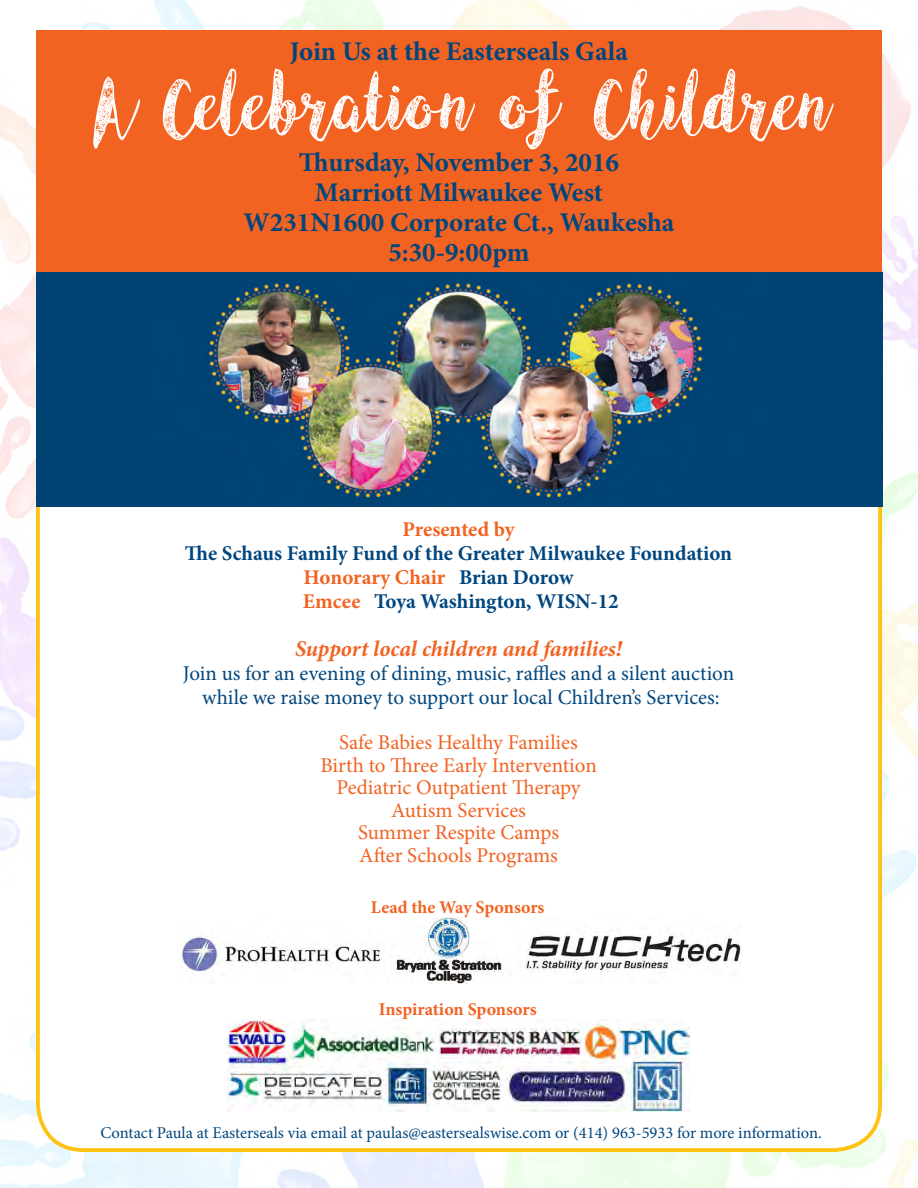
<style>
.page{position:relative;width:918px;height:1188px;background:#fff}
.page>*{position:absolute;margin:0;border:0;box-sizing:border-box;transform-origin:0 0}
.t1{font:78px "Angeline Vintage";color:#fff}
.t2{font:700 27px/30px "Minion Pro";color:#00467e;text-align:center}
.t3{font:italic 700 22.5px "Minion Pro";letter-spacing:-.005em;color:#f26221}
.t4{font:21px "Minion Pro";color:#f26221}
.t5{font:21px/24px "Minion Pro";color:#00467e;text-align:center}
.t6{font:700 21px "Minion Pro";color:#00467e}
.t7{font:700 21px "Minion Pro";letter-spacing:-.005em;color:#f26221}
.t8{font:700 18px "Minion Pro";color:#f26221}
.t9{font:16.5px "Minion Pro";color:#00467e}
.s1{color:#00467e}
.s2{color:#f26221}
</style>
<div class="page">
<img style="left:0;top:0;width:918px;height:1188px">
<div style="left:38px;top:152px;width:842px;height:998px;background:#fff;border-radius:46px"></div>
<div style="left:36px;top:30px;width:846px;height:243px;background:#f26221"></div>
<img style="left:36px;top:272px;width:847px;height:234px">
<img style="left:181px;top:918px;width:560px;height:66px">
<img style="left:227px;top:1020px;width:463px;height:92px">
<p class="t2" style="left:290px;top:36px;width:340px">Join Us at the Easterseals Gala</p>
<p class="t1" style="left:92px;top:60px;width:735px">A Celebration of Children</p>
<p class="t2" style="left:244px;top:147px;width:433px">Thursday, November 3, 2016<br>Marriott Milwaukee West<br>W231N1600 Corporate Ct., Waukesha</p>
<p class="t2" style="left:388px;top:237px;width:143px">5:30-9:00pm</p>
<p class="t7" style="left:403px;top:515px;width:114px">Presented by</p>
<p class="t6" style="left:185px;top:539px;width:549px">The Schaus Family Fund of the Greater Milwaukee Foundation</p>
<p class="t7" style="left:304px;top:563px;width:271px">Honorary Chair <span class="s1">Brian Dorow</span></p>
<p class="t6" style="left:303px;top:587px;width:317px"><span class="s2">Emcee</span> Toya Washington, WISN-12</p>
<p class="t3" style="left:295px;top:633px;width:329px">Support local children and families!</p>
<p class="t5" style="left:183px;top:662px;width:553px">Join us for an evening of dining, music, raffles and a silent auction while we raise money to support our local Children’s Services:</p>
<p class="t4" style="left:339px;top:728px;width:240px">Safe Babies Healthy Families</p>
<p class="t4" style="left:320px;top:751px;width:278px">Birth to Three Early Intervention</p>
<p class="t4" style="left:337px;top:773px;width:245px">Pediatric Outpatient Therapy</p>
<p class="t4" style="left:391px;top:796px;width:136px">Autism Services</p>
<p class="t4" style="left:358px;top:818px;width:203px">Summer Respite Camps</p>
<p class="t4" style="left:359px;top:841px;width:200px">After Schools Programs</p>
<p class="t8" style="left:371px;top:894px;width:175px">Lead the Way Sponsors</p>
<p class="t8" style="left:379px;top:996px;width:159px">Inspiration Sponsors</p>
<p class="t9" style="left:100px;top:1122px;width:723px">Contact Paula at Easterseals via email at paulas@eastersealswise.com or (414) 963-5933 for more information.</p>
</div>
